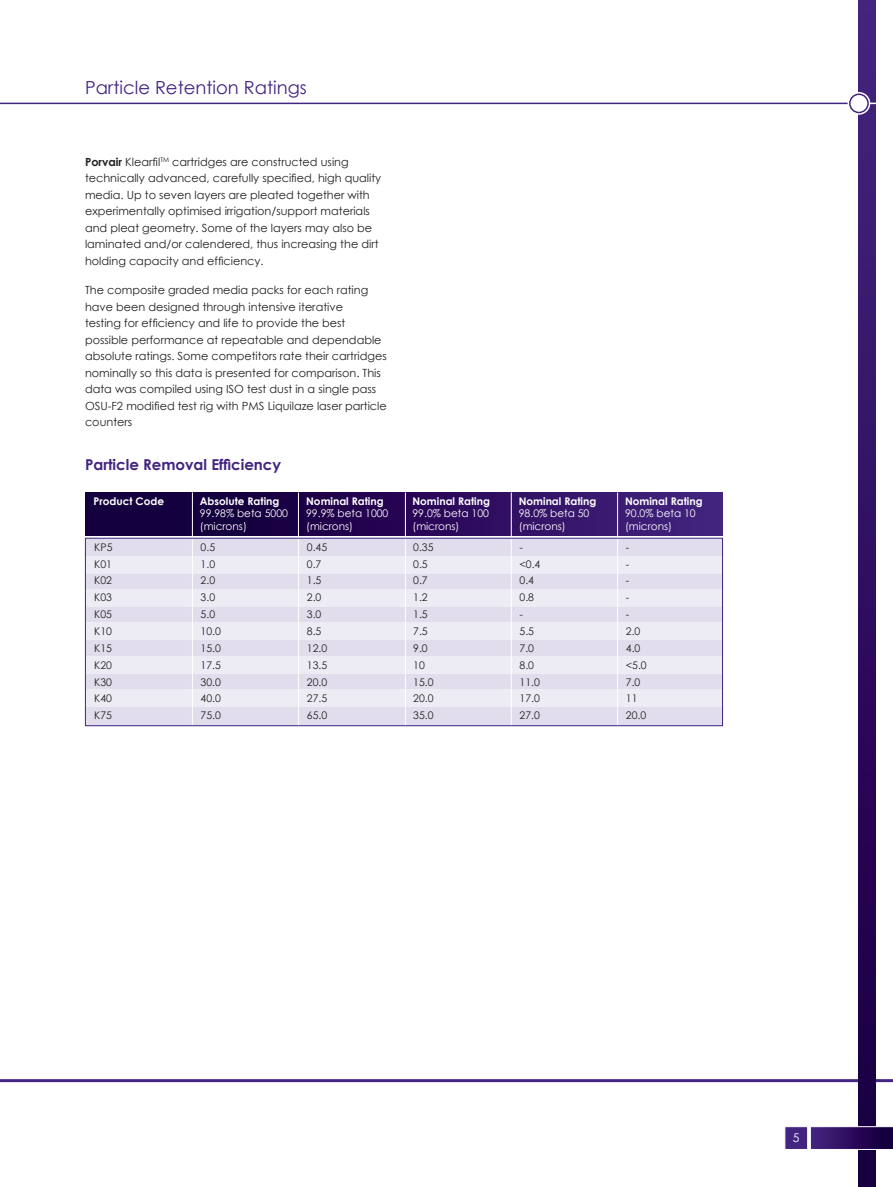
<style>
.page{position:relative;width:893px;height:1187px;background:#fff}
.page>*{position:absolute;margin:0;border:0;box-sizing:border-box;transform-origin:0 0}
.Title_Header{font:18px "Century Gothic";color:#432480}
.Sub_Header{font:700 15px "Century Gothic";color:#432480}
.t1{font:12px "Century Gothic";color:#fff}
.Body_Text{font:11.25px/16.5px "Century Gothic";color:#231f20}
.Table_Text{font:10.5px "Century Gothic";color:#231f20}
.Table_Header{font:10.5px "Century Gothic";color:#fff}
.Table_Header-2{font:700 10.5px "Century Gothic";color:#fff}
.s1{font-weight:700}
</style>
<div class="page">
<hr style="left:0;top:1078px;width:893px;height:3px;background:#432480">
<div style="left:859px;top:0;width:17px;height:1186px;background:linear-gradient(to bottom,#452580,#180040)"></div>
<svg style="left:784px;top:1125px;width:109px;height:25px;background:#50377b"></svg>
<hr style="left:0;top:103px;width:862px;height:1px;background:#432480">
<svg style="left:848px;top:92px;width:22px;height:23px"></svg>
<div style="left:850px;top:94px;width:18px;height:18px;background:#fff;border-radius:50%"></div>
<div style="left:849px;top:93px;width:20px;height:20px;border:2px solid #432480;border-radius:50%"></div>
<div style="left:85px;top:492px;width:638px;height:43px;background:linear-gradient(to right,#0c0032,#431f7c)"></div>
<div style="left:85px;top:538px;width:638px;height:187px;background:#e1ddec"></div>
<div style="left:85px;top:556px;width:638px;height:17px;background:#edebf4"></div>
<div style="left:85px;top:589px;width:638px;height:17px;background:#edebf4"></div>
<div style="left:85px;top:623px;width:638px;height:17px;background:#edebf4"></div>
<div style="left:85px;top:656px;width:638px;height:17px;background:#edebf4"></div>
<div style="left:85px;top:690px;width:638px;height:17px;background:#edebf4"></div>
<hr style="left:511px;top:492px;width:1px;height:233px;background:#fff">
<hr style="left:617px;top:492px;width:1px;height:233px;background:#fff">
<hr style="left:192px;top:492px;width:1px;height:233px;background:#fff">
<hr style="left:298px;top:492px;width:1px;height:233px;background:#fff">
<hr style="left:405px;top:492px;width:1px;height:233px;background:#fff">
<div style="left:85px;top:538px;width:638px;height:188px;border:1px solid #432480"></div>
<p class="Title_Header" style="left:85px;top:75px;width:223px">Particle Retention Ratings</p>
<p class="Body_Text" style="left:85px;top:153px;width:298px"><span class="s1">Porvair</span> Klearfil<sup>TM</sup> cartridges are constructed using technically advanced, carefully specified, high quality media. Up to seven layers are pleated together with experimentally optimised irrigation/support materials and pleat geometry. Some of the layers may also be laminated and/or calendered, thus increasing the dirt holding capacity and efficiency.</p>
<p class="Body_Text" style="left:85px;top:282px;width:303px">The composite graded media packs for each rating have been designed through intensive iterative<br>testing for efficiency and life to provide the best possible performance at repeatable and dependable absolute ratings. Some competitors rate their cartridges nominally so this data is presented for comparison. This data was compiled using ISO test dust in a single pass OSU-F2 modified test rig with PMS Liquilaze laser particle counters</p>
<p class="Sub_Header" style="left:85px;top:453px;width:198px">Particle Removal Efficiency</p>
<p class="Table_Header-2" style="left:94px;top:493px;width:72px">Product Code</p>
<p class="Table_Header-2" style="left:200px;top:493px;width:81px">Absolute Rating</p>
<p class="Table_Header-2" style="left:306px;top:493px;width:79px">Nominal Rating</p>
<p class="Table_Header-2" style="left:412px;top:493px;width:79px">Nominal Rating</p>
<p class="Table_Header-2" style="left:519px;top:493px;width:79px">Nominal Rating</p>
<p class="Table_Header-2" style="left:625px;top:493px;width:79px">Nominal Rating</p>
<p class="Table_Header" style="left:200px;top:506px;width:90px">99.98% beta 5000</p>
<p class="Table_Header" style="left:306px;top:506px;width:84px">99.9% beta 1000</p>
<p class="Table_Header" style="left:412px;top:506px;width:78px">99.0% beta 100</p>
<p class="Table_Header" style="left:519px;top:506px;width:72px">98.0% beta 50</p>
<p class="Table_Header" style="left:625px;top:506px;width:72px">90.0% beta 10</p>
<p class="Table_Header" style="left:200px;top:518px;width:49px">(microns)</p>
<p class="Table_Header" style="left:306px;top:518px;width:49px">(microns)</p>
<p class="Table_Header" style="left:412px;top:518px;width:49px">(microns)</p>
<p class="Table_Header" style="left:519px;top:518px;width:49px">(microns)</p>
<p class="Table_Header" style="left:625px;top:518px;width:49px">(microns)</p>
<p class="Table_Text" style="left:94px;top:539px;width:20px">KP5</p>
<p class="Table_Text" style="left:201px;top:539px;width:16px">0.5</p>
<p class="Table_Text" style="left:307px;top:539px;width:22px">0.45</p>
<p class="Table_Text" style="left:413px;top:539px;width:22px">0.35</p>
<p class="Table_Text" style="left:520px;top:539px;width:5px">-</p>
<p class="Table_Text" style="left:626px;top:539px;width:5px">-</p>
<p class="Table_Text" style="left:94px;top:556px;width:19px">K01</p>
<p class="Table_Text" style="left:201px;top:556px;width:16px">1.0</p>
<p class="Table_Text" style="left:307px;top:556px;width:16px">0.7</p>
<p class="Table_Text" style="left:413px;top:556px;width:16px">0.5</p>
<p class="Table_Text" style="left:520px;top:556px;width:22px">&lt;0.4</p>
<p class="Table_Text" style="left:626px;top:556px;width:5px">-</p>
<p class="Table_Text" style="left:94px;top:573px;width:19px">K02</p>
<p class="Table_Text" style="left:201px;top:573px;width:16px">2.0</p>
<p class="Table_Text" style="left:307px;top:573px;width:16px">1.5</p>
<p class="Table_Text" style="left:413px;top:573px;width:16px">0.7</p>
<p class="Table_Text" style="left:520px;top:573px;width:16px">0.4</p>
<p class="Table_Text" style="left:626px;top:573px;width:5px">-</p>
<p class="Table_Text" style="left:94px;top:590px;width:19px">K03</p>
<p class="Table_Text" style="left:201px;top:590px;width:16px">3.0</p>
<p class="Table_Text" style="left:307px;top:590px;width:16px">2.0</p>
<p class="Table_Text" style="left:413px;top:590px;width:16px">1.2</p>
<p class="Table_Text" style="left:520px;top:590px;width:16px">0.8</p>
<p class="Table_Text" style="left:626px;top:590px;width:5px">-</p>
<p class="Table_Text" style="left:94px;top:607px;width:19px">K05</p>
<p class="Table_Text" style="left:201px;top:607px;width:16px">5.0</p>
<p class="Table_Text" style="left:307px;top:607px;width:16px">3.0</p>
<p class="Table_Text" style="left:413px;top:607px;width:16px">1.5</p>
<p class="Table_Text" style="left:520px;top:607px;width:5px">-</p>
<p class="Table_Text" style="left:626px;top:607px;width:5px">-</p>
<p class="Table_Text" style="left:94px;top:624px;width:19px">K10</p>
<p class="Table_Text" style="left:201px;top:624px;width:22px">10.0</p>
<p class="Table_Text" style="left:307px;top:624px;width:16px">8.5</p>
<p class="Table_Text" style="left:413px;top:624px;width:16px">7.5</p>
<p class="Table_Text" style="left:520px;top:624px;width:16px">5.5</p>
<p class="Table_Text" style="left:626px;top:624px;width:16px">2.0</p>
<p class="Table_Text" style="left:94px;top:640px;width:19px">K15</p>
<p class="Table_Text" style="left:201px;top:640px;width:22px">15.0</p>
<p class="Table_Text" style="left:307px;top:640px;width:22px">12.0</p>
<p class="Table_Text" style="left:413px;top:640px;width:16px">9.0</p>
<p class="Table_Text" style="left:520px;top:640px;width:16px">7.0</p>
<p class="Table_Text" style="left:626px;top:640px;width:16px">4.0</p>
<p class="Table_Text" style="left:94px;top:657px;width:19px">K20</p>
<p class="Table_Text" style="left:201px;top:657px;width:22px">17.5</p>
<p class="Table_Text" style="left:307px;top:657px;width:22px">13.5</p>
<p class="Table_Text" style="left:413px;top:657px;width:13px">10</p>
<p class="Table_Text" style="left:520px;top:657px;width:16px">8.0</p>
<p class="Table_Text" style="left:626px;top:657px;width:22px">&lt;5.0</p>
<p class="Table_Text" style="left:94px;top:674px;width:19px">K30</p>
<p class="Table_Text" style="left:201px;top:674px;width:22px">30.0</p>
<p class="Table_Text" style="left:307px;top:674px;width:22px">20.0</p>
<p class="Table_Text" style="left:413px;top:674px;width:22px">15.0</p>
<p class="Table_Text" style="left:520px;top:674px;width:22px">11.0</p>
<p class="Table_Text" style="left:626px;top:674px;width:16px">7.0</p>
<p class="Table_Text" style="left:94px;top:691px;width:19px">K40</p>
<p class="Table_Text" style="left:201px;top:691px;width:22px">40.0</p>
<p class="Table_Text" style="left:307px;top:691px;width:22px">27.5</p>
<p class="Table_Text" style="left:413px;top:691px;width:22px">20.0</p>
<p class="Table_Text" style="left:520px;top:691px;width:22px">17.0</p>
<p class="Table_Text" style="left:626px;top:691px;width:13px">11</p>
<p class="Table_Text" style="left:94px;top:708px;width:19px">K75</p>
<p class="Table_Text" style="left:201px;top:708px;width:22px">75.0</p>
<p class="Table_Text" style="left:307px;top:708px;width:22px">65.0</p>
<p class="Table_Text" style="left:413px;top:708px;width:22px">35.0</p>
<p class="Table_Text" style="left:520px;top:708px;width:22px">27.0</p>
<p class="Table_Text" style="left:626px;top:708px;width:22px">20.0</p>
<p class="t1" style="left:793px;top:1129px;width:8px">5</p>
</div>
